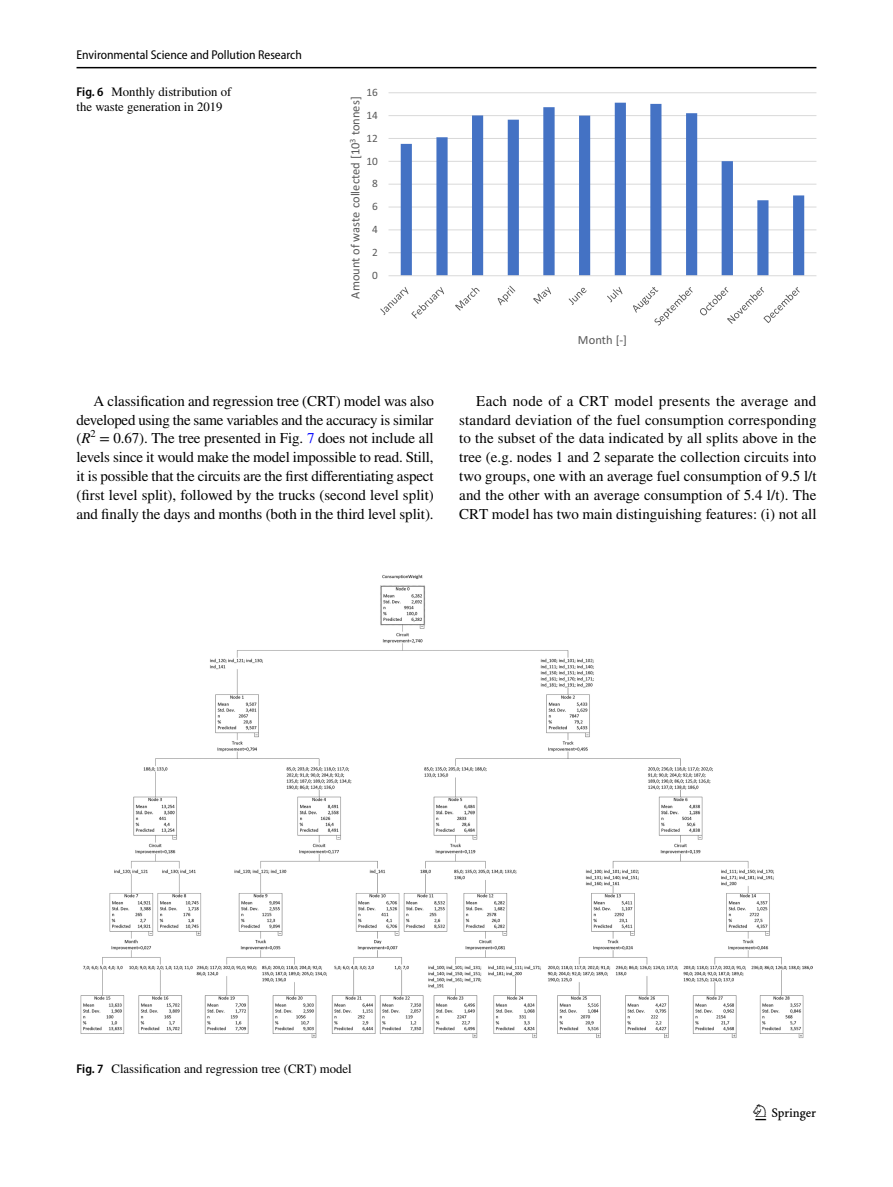
<style>
.page{position:relative;width:893px;height:1187px;background:#fff}
.page>*{position:absolute;margin:0;border:0;box-sizing:border-box;transform-origin:0 0}
.t1{font:22.5px "Springnew Regular 3";color:#000}
.t2{font:15px/18.8px "STIX";color:#000;text-align:justify}
.t3{font:12.75px/15px "STIX";color:#000}
.t4{font:semi-condensed 12.75px "Myriad Pro";color:#000}
.t5{font:12.45px "Calibri 3";color:#595959}
.t6{font:11.25px "Calibri 3";color:#595959}
.s1{font-family:"Myriad Pro";font-weight:600;font-stretch:semi-condensed}
.s2{font-style:italic}
.s3{color:#00f}
</style>
<div class="page">
<hr style="left:77px;top:67px;width:739px;height:1px;background:#000">
<hr style="left:388px;top:252px;width:428px;height:1px;background:#d9d9d9">
<hr style="left:388px;top:229px;width:428px;height:1px;background:#d9d9d9">
<hr style="left:388px;top:206px;width:428px;height:1px;background:#d9d9d9">
<hr style="left:388px;top:184px;width:428px;height:1px;background:#d9d9d9">
<hr style="left:388px;top:161px;width:428px;height:1px;background:#d9d9d9">
<hr style="left:388px;top:138px;width:428px;height:1px;background:#d9d9d9">
<hr style="left:388px;top:115px;width:428px;height:1px;background:#d9d9d9">
<hr style="left:388px;top:92px;width:428px;height:1px;background:#d9d9d9">
<svg style="left:401px;top:103px;width:403px;height:172px"></svg>
<hr style="left:388px;top:275px;width:428px;height:1px;background:#d9d9d9">
<svg style="left:380px;top:287px;width:64px;height:31px"></svg>
<svg style="left:455px;top:288px;width:25px;height:22px"></svg>
<svg style="left:498px;top:285px;width:17px;height:20px"></svg>
<svg style="left:533px;top:287px;width:18px;height:17px"></svg>
<svg style="left:569px;top:288px;width:18px;height:17px"></svg>
<svg style="left:607px;top:287px;width:15px;height:15px"></svg>
<svg style="left:633px;top:287px;width:60px;height:38px"></svg>
<svg style="left:700px;top:287px;width:100px;height:37px"></svg>
<img style="left:81px;top:575px;width:731px;height:463px">
<p class="t4" style="left:77px;top:48px;width:227px">Environmental Science and Pollution Research</p>
<p class="t3" style="left:77px;top:85px;width:156px"><span class="s1">Fig. 6</span> Monthly distribution of the waste generation in 2019</p>
<p class="t6" style="left:367px;top:84px;width:13px">16</p>
<p class="t5" style="left:347px;top:298px;width:203px;rotate:-90deg">Amount of waste collected [10<sup>3</sup> tonnes]</p>
<p class="t6" style="left:367px;top:107px;width:13px">14</p>
<p class="t6" style="left:367px;top:130px;width:13px">12</p>
<p class="t6" style="left:367px;top:153px;width:13px">10</p>
<p class="t6" style="left:372px;top:176px;width:7px">8</p>
<p class="t6" style="left:372px;top:199px;width:7px">6</p>
<p class="t6" style="left:372px;top:221px;width:7px">4</p>
<p class="t6" style="left:372px;top:244px;width:7px">2</p>
<p class="t6" style="left:372px;top:267px;width:7px">0</p>
<p class="t5" style="left:578px;top:331px;width:51px">Month [-]</p>
<p class="t2" style="left:77px;top:392px;width:359px;text-indent:17px">A classification and regression tree (CRT) model was also developed using the same variables and the accuracy is similar (<span class="s2">R</span><sup>2</sup> = 0.67). The tree presented in Fig. <span class="s3">7</span> does not include all levels since it would make the model impossible to read. Still, it is possible that the circuits are the first differentiating aspect (first level split), followed by the trucks (second level split) and finally the days and months (both in the third level split).</p>
<p class="t2" style="left:459px;top:392px;width:359px;text-indent:17px">Each node of a CRT model presents the average and standard deviation of the fuel consumption corresponding to the subset of the data indicated by all splits above in the tree (e.g. nodes 1 and 2 separate the collection circuits into two groups, one with an average fuel consumption of 9.5 l/t and the other with an average consumption of 5.4 l/t). The CRT model has two main distinguishing features: (i) not all</p>
<p class="t3" style="left:77px;top:1062px;width:277px"><span class="s1">Fig. 7</span> Classification and regression tree (CRT) model</p>
<h1 class="t1" style="left:755px;top:1104px;width:62px">1 3</h1>
</div>
